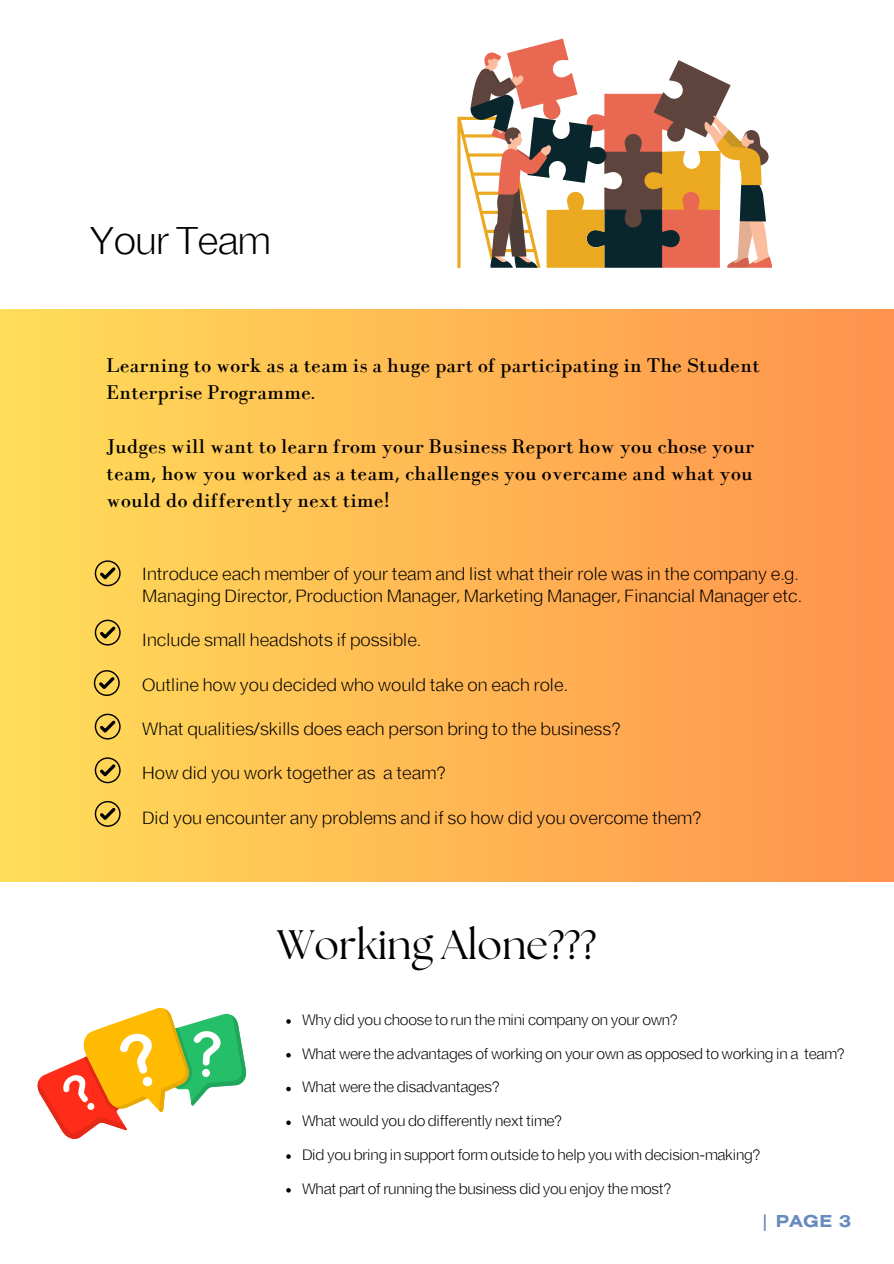
<style>
.page{position:relative;width:894px;height:1264px;background:#fff}
.page>*{position:absolute;margin:0;border:0;box-sizing:border-box;transform-origin:0 0}
.t1{font:41.1px "The Seasons";color:#000}
.t2{font:300 37.5px "EFT New Letter";color:#000001}
.t3{font:21px/27px "EFT New Letter";letter-spacing:.02em;color:#000001}
.t4{font:300 17.1px/22.2px "EFT New Letter";letter-spacing:.02em;color:#000001}
.t5{font:700 16.5px "Helios Ext";color:#688bbd}
.t6{font:300 14.55px "EFT New Letter";color:#000}
</style>
<div class="page">
<div style="left:0;top:310px;width:893px;height:571px;background:linear-gradient(to right,#ffde59,#ff924d)"></div>
<svg style="left:457px;top:38px;width:308px;height:230px"></svg>
<svg style="left:95px;top:560px;width:26px;height:26px"></svg>
<svg style="left:95px;top:619px;width:26px;height:26px"></svg>
<svg style="left:94px;top:670px;width:26px;height:26px"></svg>
<svg style="left:95px;top:713px;width:26px;height:26px"></svg>
<svg style="left:95px;top:801px;width:26px;height:25px"></svg>
<svg style="left:95px;top:757px;width:26px;height:26px"></svg>
<svg style="left:37px;top:1007px;width:210px;height:132px"></svg>
<svg style="left:286px;top:1019px;width:5px;height:4px"></svg>
<svg style="left:286px;top:1053px;width:5px;height:4px"></svg>
<svg style="left:286px;top:1086px;width:5px;height:5px"></svg>
<svg style="left:286px;top:1120px;width:5px;height:4px"></svg>
<svg style="left:286px;top:1154px;width:5px;height:4px"></svg>
<svg style="left:286px;top:1188px;width:5px;height:4px"></svg>
<p class="t2" style="left:89px;top:219px;width:182px">Your Team</p>
<p class="t3" style="left:107px;top:352px;width:654px">Learning to work as a team is a huge part of participating in The Student<br>Enterprise Programme.</p>
<p class="t3" style="left:107px;top:433px;width:648px;text-align:justify">Judges will want to learn from your Business Report how you chose your team, how you worked as a team, challenges you overcame and what you would do differently next time!</p>
<h1 class="t4" style="left:142px;top:563px;width:660px">Introduce each member of your team and list what their role was in the company e.g.<br>Managing Director, Production Manager, Marketing Manager, Financial Manager etc.</h1>
<p class="t4" style="left:142px;top:630px;width:280px">Include small headshots if possible.</p>
<h2 class="t4" style="left:142px;top:674px;width:426px">Outline how you decided who would take on each role.</h2>
<h2 class="t4" style="left:142px;top:719px;width:480px">What qualities/skills does each person bring to the business?</h2>
<p class="t4" style="left:142px;top:763px;width:305px">How did you work together as a team?</p>
<p class="t4" style="left:142px;top:808px;width:561px">Did you encounter any problems and if so how did you overcome them?</p>
<h4 class="t1" style="left:277px;top:925px;width:321px">Working Alone???</h4>
<h4 class="t6" style="left:302px;top:1011px;width:377px">Why did you choose to run the mini company on your own?</h4>
<h4 class="t6" style="left:302px;top:1044px;width:544px">What were the advantages of working on your own as opposed to working in a team?</h4>
<h4 class="t6" style="left:302px;top:1078px;width:199px">What were the disadvantages?</h4>
<h4 class="t6" style="left:302px;top:1112px;width:262px">What would you do differently next time?</h4>
<h4 class="t6" style="left:302px;top:1146px;width:460px">Did you bring in support form outside to help you with decision-making?</h4>
<p class="t6" style="left:302px;top:1179px;width:371px">What part of running the business did you enjoy the most?</p>
<p class="t5" style="left:760px;top:1215px;width:92px">| PAGE 3</p>
</div>
